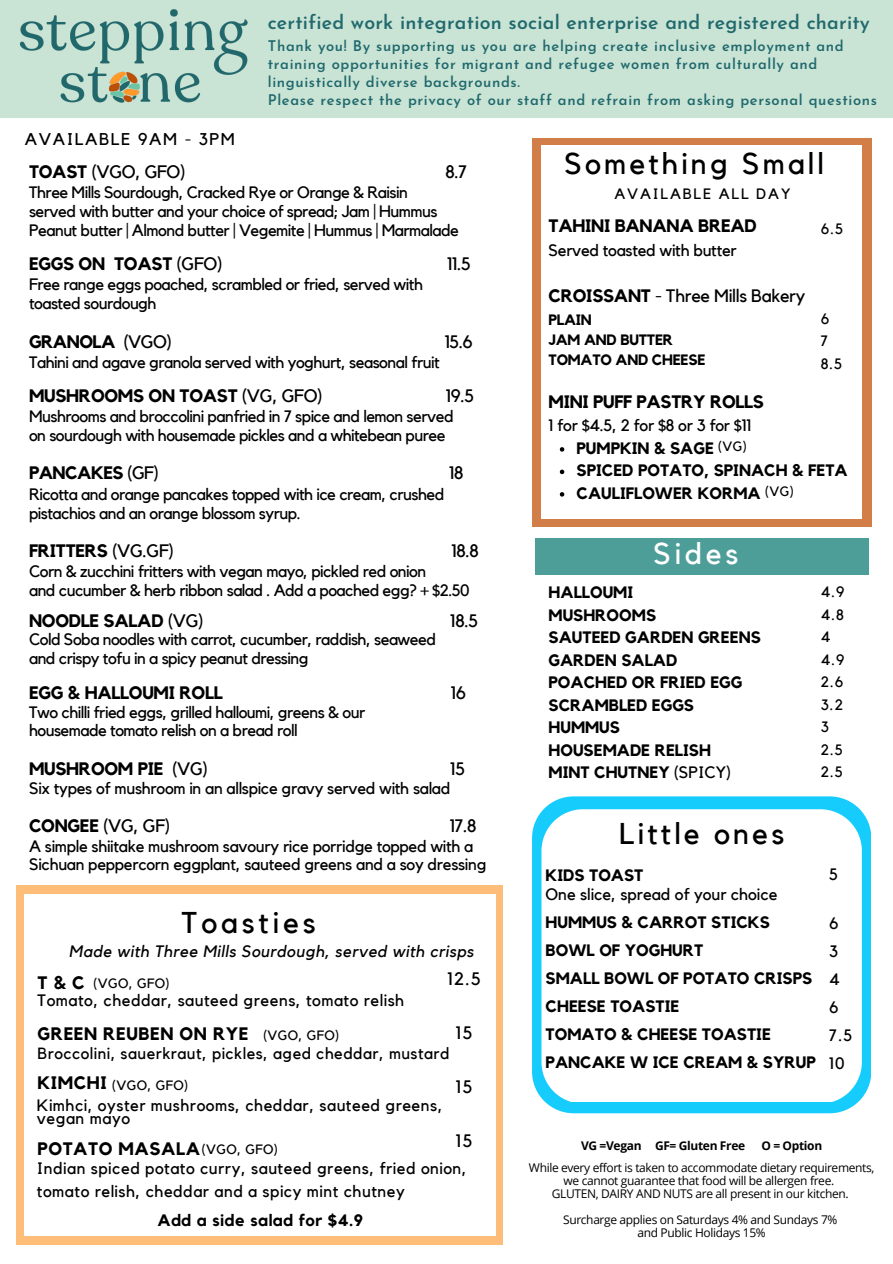
<style>
.page{position:relative;width:893px;height:1264px;background:#fff}
.page>*{position:absolute;margin:0;border:0;box-sizing:border-box;transform-origin:0 0}
.t1{font:30px "Kollektif";letter-spacing:.105em;color:#000}
.t2{font:30px "Kollektif";letter-spacing:.13em;color:#000}
.t3{font:30px "Kollektif";letter-spacing:.125em;color:#fff}
.t4{font:600 19.5px "Josefin Sans";letter-spacing:.01em;color:#20696d}
.t5{font:700 18px "Kollektif";letter-spacing:-.015em;color:#000}
.t6{font:18px "Kollektif";letter-spacing:-.015em;color:#000}
.t7{font:700 18px "Kollektif";letter-spacing:.03em;color:#000}
.t8{font:16.95px "Kollektif";letter-spacing:.095em;color:#000}
.t9{font:16.5px/19px "Kollektif";letter-spacing:-.03em;color:#000}
.t10{font:700 16.5px/22.5px "Kollektif";color:#000}
.t11{font:16.5px/13.5px "Kollektif";letter-spacing:.03em;color:#000}
.t12{font:italic 16.5px "Kollektif";letter-spacing:.03em;color:#000}
.t13{font:16.5px "Kollektif";color:#000}
.t14{font:700 16.5px "Kollektif";letter-spacing:.03em;color:#000}
.t15{font:16.2px "Kollektif";letter-spacing:.03em;color:#000}
.t16{font:15px/22.5px "Kollektif";letter-spacing:.12em;color:#000}
.t17{font:700 15px/20.2px "Kollektif";letter-spacing:-.015em;color:#000}
.t18{font:600 14.7px/18px "Josefin Sans";letter-spacing:.045em;color:#20696d}
.t19{font:13.5px "Kollektif";letter-spacing:.03em;color:#000}
.t20{font:12px/13px "Open Sans";letter-spacing:-.03em;color:#000;text-align:center}
.t21{font:700 12px "Open Sans";letter-spacing:-.03em;color:#000}
.s1{font-weight:700}
.s2{font-weight:400}
</style>
<div class="page">
<div style="left:0;top:0;width:892px;height:117px;background:#c9e3d4"></div>
<img style="left:20px;top:9px;width:228px;height:66px">
<div style="left:16px;top:884px;width:486px;height:360px;background:linear-gradient(to right,#febe79,#febe79)"></div>
<div style="left:24px;top:893px;width:471px;height:342px;background:#fff"></div>
<div style="left:535px;top:538px;width:333px;height:36px;background:#4d9e99"></div>
<svg style="left:532px;top:796px;width:338px;height:317px;background:#2fd1fd"></svg>
<svg style="left:541px;top:809px;width:320px;height:293px"></svg>
<div style="left:532px;top:138px;width:339px;height:389px;background:#d17e48"></div>
<img style="left:55px;top:42px;width:146px;height:76px">
<div style="left:541px;top:145px;width:320px;height:374px;background:#fff"></div>
<svg style="left:559px;top:447px;width:5px;height:4px"></svg>
<svg style="left:559px;top:469px;width:5px;height:5px"></svg>
<svg style="left:559px;top:492px;width:5px;height:4px"></svg>
<p class="t4" style="left:268px;top:14px;width:603px">certified work integration social enterprise and registered charity</p>
<p class="t8" style="left:25px;top:132px;width:212px">AVAILABLE 9AM - 3PM</p>
<p class="t18" style="left:268px;top:39px;width:610px">Thank you! By supporting us you are helping create inclusive employment and training opportunities for migrant and refugee women from culturally and linguistically diverse backgrounds.<br>Please respect the privacy of our staff and refrain from asking personal questions</p>
<p class="t6" style="left:29px;top:163px;width:158px"><span class="s1">TOAST</span> (VGO, GFO)</p>
<p class="t6" style="left:445px;top:163px;width:23px">8.7</p>
<p class="t9" style="left:29px;top:183px;width:431px">Three Mills Sourdough, Cracked Rye or Orange &amp; Raisin served with butter and your choice of spread; Jam | Hummus<br>Peanut butter | Almond butter | Vegemite | Hummus | Marmalade</p>
<p class="t5" style="left:29px;top:255px;width:195px">EGGS ON TOAST <span class="s2">(GFO)</span></p>
<p class="t6" style="left:447px;top:255px;width:25px">11.5</p>
<p class="t9" style="left:29px;top:276px;width:395px">Free range eggs poached, scrambled or fried, served with toasted sourdough</p>
<p class="t5" style="left:29px;top:333px;width:144px">GRANOLA <span class="s2">(VGO)</span></p>
<p class="t6" style="left:444px;top:333px;width:29px">15.6</p>
<p class="t9" style="left:29px;top:353px;width:412px">Tahini and agave granola served with yoghurt, seasonal fruit</p>
<p class="t5" style="left:29px;top:387px;width:295px">MUSHROOMS ON TOAST <span class="s2">(VG, GFO)</span></p>
<p class="t6" style="left:445px;top:387px;width:30px">19.5</p>
<p class="t9" style="left:29px;top:407px;width:426px">Mushrooms and broccolini panfried in 7 spice and lemon served on sourdough with housemade pickles and a whitebean puree</p>
<p class="t5" style="left:29px;top:464px;width:131px">PANCAKES <span class="s2">(GF)</span></p>
<p class="t6" style="left:449px;top:464px;width:16px">18</p>
<p class="t9" style="left:29px;top:485px;width:417px">Ricotta and orange pancakes topped with ice cream, crushed pistachios and an orange blossom syrup.</p>
<p class="t5" style="left:29px;top:542px;width:146px">FRITTERS <span class="s2">(VG.GF)</span></p>
<p class="t6" style="left:451px;top:542px;width:29px">18.8</p>
<p class="t9" style="left:29px;top:562px;width:442px">Corn &amp; zucchini fritters with vegan mayo, pickled red onion<br>and cucumber &amp; herb ribbon salad . Add a poached egg? + $2.50</p>
<p class="t5" style="left:29px;top:612px;width:176px">NOODLE SALAD <span class="s2">(VG)</span></p>
<p class="t6" style="left:450px;top:612px;width:29px">18.5</p>
<p class="t9" style="left:29px;top:630px;width:408px">Cold Soba noodles with carrot, cucumber, raddish, seaweed and crispy tofu in a spicy peanut dressing</p>
<p class="t5" style="left:29px;top:684px;width:195px">EGG &amp; HALLOUMI ROLL</p>
<p class="t6" style="left:451px;top:684px;width:17px">16</p>
<p class="t9" style="left:29px;top:703px;width:337px;line-height:18px">Two chilli fried eggs, grilled halloumi, greens &amp; our housemade tomato relish on a bread roll</p>
<p class="t5" style="left:29px;top:760px;width:180px">MUSHROOM PIE <span class="s2">(VG)</span></p>
<p class="t6" style="left:450px;top:760px;width:16px">15</p>
<p class="t9" style="left:29px;top:779px;width:422px">Six types of mushroom in an allspice gravy served with salad</p>
<p class="t6" style="left:29px;top:817px;width:143px"><span class="s1">CONGEE</span> (VG, GF)</p>
<p class="t6" style="left:449px;top:817px;width:28px">17.8</p>
<p class="t9" style="left:29px;top:837px;width:459px;line-height:18px">A simple shiitake mushroom savoury rice porridge topped with a<br>Sichuan peppercorn eggplant, sauteed greens and a soy dressing</p>
<h1 class="t2" style="left:182px;top:908px;width:135px">Toasties</h1>
<p class="t12" style="left:69px;top:943px;width:406px">Made with Three Mills Sourdough, served with crisps</p>
<p class="t5" style="left:38px;top:974px;width:49px">T&amp;C</p>
<p class="t11" style="left:38px;top:994px;width:368px">Tomato, cheddar, sauteed greens, tomato relish</p>
<p class="t6" style="left:447px;top:970px;width:35px">12.5</p>
<p class="t19" style="left:93px;top:977px;width:77px">(VGO, GFO)</p>
<p class="t7" style="left:38px;top:1025px;width:212px">GREEN REUBEN ON RYE</p>
<p class="t19" style="left:263px;top:1028px;width:77px">(VGO, GFO)</p>
<p class="t6" style="left:456px;top:1024px;width:18px">15</p>
<p class="t15" style="left:38px;top:1046px;width:413px">Broccolini, sauerkraut, pickles, aged cheddar, mustard</p>
<p class="t11" style="left:37px;top:1098px;width:407px">Kimhci, oyster mushrooms, cheddar, sauteed greens, vegan mayo</p>
<p class="t11" style="left:37px;top:1157px;width:431px;line-height:22.5px">Indian spiced potato curry, sauteed greens, fried onion, tomato relish, cheddar and a spicy mint chutney</p>
<p class="t5" style="left:38px;top:1074px;width:71px">KIMCHI</p>
<p class="t6" style="left:456px;top:1078px;width:18px">15</p>
<p class="t19" style="left:112px;top:1079px;width:77px">(VGO, GFO)</p>
<p class="t6" style="left:456px;top:1132px;width:18px">15</p>
<p class="t7" style="left:38px;top:1140px;width:164px">POTATO MASALA</p>
<p class="t19" style="left:202px;top:1142px;width:77px">(VGO, GFO)</p>
<p class="t14" style="left:158px;top:1212px;width:207px">Add a side salad for $4.9</p>
<h1 class="t1" style="left:564px;top:149px;width:261px">Something Small</h1>
<p class="t16" style="left:614px;top:183px;width:177px">AVAILABLE ALL DAY</p>
<p class="t5" style="left:548px;top:218px;width:210px">TAHINI BANANA BREAD</p>
<p class="t9" style="left:548px;top:241px;width:190px">Served toasted with butter</p>
<p class="t6" style="left:548px;top:287px;width:258px"><span class="s1">CROISSANT</span> - Three Mills Bakery</p>
<p class="t17" style="left:548px;top:310px;width:158px">PLAIN<br>JAM AND BUTTER<br>TOMATO AND CHEESE</p>
<p class="t5" style="left:548px;top:393px;width:217px">MINI PUFF PASTRY ROLLS</p>
<p class="t9" style="left:548px;top:417px;width:204px">1 for $4.5, 2 for $8 or 3 for $11</p>
<p class="t16" style="left:820px;top:218px;width:24px">6.5</p>
<p class="t16" style="left:820px;top:308px;width:23px">6<br>7<br>8.5</p>
<p class="t19" style="left:718px;top:440px;width:30px">(VG)</p>
<p class="t10" style="left:576px;top:437px;width:273px">PUMPKIN &amp; SAGE<br>SPICED POTATO, SPINACH &amp; FETA<br>CAULIFLOWER KORMA</p>
<p class="t19" style="left:765px;top:485px;width:30px">(VG)</p>
<h1 class="t3" style="left:653px;top:540px;width:86px">Sides</h1>
<p class="t10" style="left:548px;top:582px;width:214px">HALLOUMI<br>MUSHROOMS<br>SAUTEED GARDEN GREENS<br>GARDEN SALAD<br>POACHED OR FRIED EGG<br>SCRAMBLED EGGS<br>HUMMUS<br>HOUSEMADE RELISH<br>MINT CHUTNEY <span class="s2">(SPICY)</span></p>
<h1 class="t1" style="left:619px;top:820px;width:166px">Little ones</h1>
<p class="t16" style="left:820px;top:581px;width:25px">4.9<br>4.8<br>4<br>4.9<br>2.6<br>3.2<br>3<br>2.5<br>2.5</p>
<p class="t10" style="left:545px;top:864px;width:99px">KIDS TOAST</p>
<p class="t13" style="left:545px;top:886px;width:233px">One slice, spread of your choice</p>
<p class="t10" style="left:545px;top:908px;width:271px;line-height:28px">HUMMUS &amp; CARROT STICKS<br>BOWL OF YOGHURT<br>SMALL BOWL OF POTATO CRISPS<br>CHEESE TOASTIE<br>TOMATO &amp; CHEESE TOASTIE<br>PANCAKE W ICE CREAM &amp; SYRUP</p>
<p class="t9" style="left:829px;top:865px;width:10px">5</p>
<p class="t9" style="left:829px;top:909px;width:25px;line-height:28px">6<br>3<br>4<br>6<br>7.5<br>10</p>
<p class="t21" style="left:581px;top:1137px;width:165px">VG =Vegan GF= Gluten Free</p>
<p class="t21" style="left:761px;top:1137px;width:62px">O = Option</p>
<p class="t20" style="left:529px;top:1160px;width:347px">While every effort is taken to accommodate dietary requirements, we cannot guarantee that food will be allergen free.<br>GLUTEN, DAIRY AND NUTS are all present in our kitchen.</p>
<p class="t20" style="left:563px;top:1212px;width:276px">Surcharge applies on Saturdays 4% and Sundays 7% and Public Holidays 15%</p>
</div>
